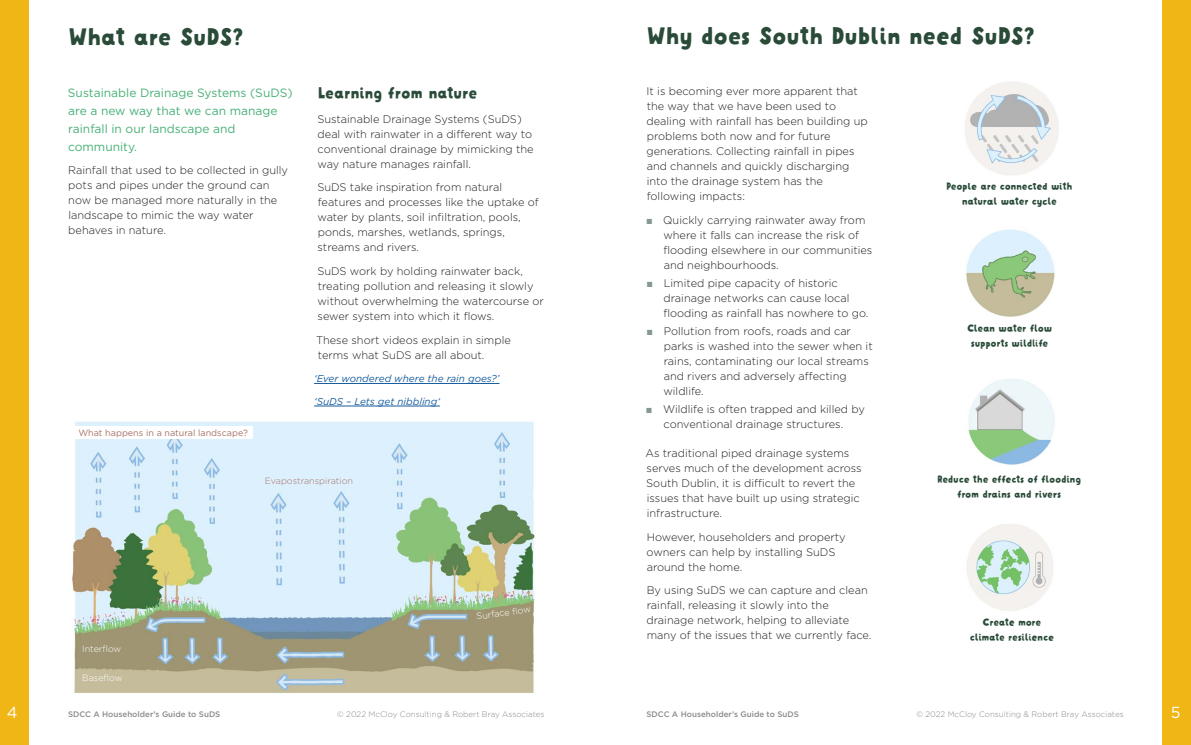
<style>
.page{position:relative;width:1191px;height:745px;background:#fff}
.page>*{position:absolute;margin:0;border:0;box-sizing:border-box;transform-origin:0 0}
.t1{font:24px "Mrs Lollipop";color:#294b38}
.t2{font:16px "Mrs Lollipop";color:#294b38}
.t3{font:16px "Gotham";color:#fff}
.t4{font:12px/18px "Gotham";color:#48b077}
.t5{font:300 11px/15px "Gotham";color:#1e1e1e}
.t6{font:10px/15px "Mrs Lollipop";color:#294b38;text-align:center}
.t7{font:italic 10px "Gotham";color:#175d9e}
.t8{font:9px "Gotham";color:#a87269}
.t9{font:300 9px "Gotham";color:#a87269}
.t10{font:300 9px "Gotham";color:#fff}
.t11{font:300 8px "Gotham";color:#888a8c}
.t12{font:500 8px "Gotham";color:#888a8c}
.s1{font-family:"Arial";font-weight:900;color:#85998e}
</style>
<div class="page">
<img style="left:72px;top:421px;width:464px;height:272px">
<img style="left:965px;top:82px;width:94px;height:93px">
<img style="left:968px;top:379px;width:87px;height:86px">
<img style="left:966px;top:524px;width:87px;height:87px">
<img style="left:966px;top:229px;width:89px;height:88px">
<hr style="left:314px;top:383px;width:185px;height:1px;background:#175d9e">
<hr style="left:314px;top:405px;width:126px;height:1px;background:#175d9e">
<div style="left:72px;top:426px;width:180px;height:13px;background:#fff"></div>
<div style="left:1162px;top:0;width:29px;height:744px;background:#f0b616"></div>
<div style="left:0;top:0;width:28px;height:744px;background:#f0b616"></div>
<svg style="left:477px;top:606px;width:54px;height:12px"></svg>
<h1 class="t1" style="left:69px;top:22px;width:176px">What are SuDS?</h1>
<p class="t4" style="left:68px;top:83px;width:226px">Sustainable Drainage Systems (SuDS) are a new way that we can manage rainfall in our landscape and community.</p>
<p class="t5" style="left:68px;top:163px;width:221px">Rainfall that used to be collected in gully pots and pipes under the ground can now be managed more naturally in the landscape to mimic the way water behaves in nature.</p>
<p class="t8" style="left:78px;top:427px;width:171px">What happens in a natural landscape?</p>
<h2 class="t2" style="left:318px;top:83px;width:161px">Learning from nature</h2>
<p class="t5" style="left:317px;top:111px;width:218px">Sustainable Drainage Systems (SuDS) deal with rainwater in a different way to conventional drainage by mimicking the way nature manages rainfall.</p>
<p class="t5" style="left:317px;top:180px;width:223px">SuDS take inspiration from natural features and processes like the uptake of water by plants, soil infiltration, pools, ponds, marshes, wetlands, springs, streams and rivers.</p>
<p class="t5" style="left:317px;top:263px;width:228px">SuDS work by holding rainwater back, treating pollution and releasing it slowly without overwhelming the watercourse or sewer system into which it flows.</p>
<p class="t5" style="left:316px;top:332px;width:196px">These short videos explain in simple terms what SuDS are all about.</p>
<p class="t7" style="left:314px;top:372px;width:187px">‘Ever wondered where the rain goes?’</p>
<p class="t7" style="left:314px;top:394px;width:127px">‘SuDS – Lets get nibbling‘</p>
<p class="t10" style="left:82px;top:643px;width:41px">Interflow</p>
<p class="t10" style="left:82px;top:672px;width:42px">Baseflow</p>
<p class="t9" style="left:265px;top:475px;width:90px">Evapostranspiration</p>
<h1 class="t1" style="left:647px;top:21px;width:389px">Why does South Dublin need SuDS?</h1>
<p class="t5" style="left:646px;top:84px;width:223px">It is becoming ever more apparent that the way that we have been used to dealing with rainfall has been building up problems both now and for future generations. Collecting rainfall in pipes and channels and quickly discharging into the drainage system has the following impacts:</p>
<p class="t5" style="left:663px;top:212px;width:210px;text-indent:-17px"><span class="s1">■</span> Quickly carrying rainwater away from where it falls can increase the risk of flooding elsewhere in our communities and neighbourhoods.</p>
<p class="t5" style="left:663px;top:275px;width:207px;text-indent:-17px"><span class="s1">■</span> Limited pipe capacity of historic drainage networks can cause local flooding as rainfall has nowhere to go.</p>
<p class="t5" style="left:663px;top:323px;width:211px;text-indent:-17px"><span class="s1">■</span> Pollution from roofs, roads and car parks is washed into the sewer when it rains, contaminating our local streams and rivers and adversely affecting wildlife.</p>
<p class="t5" style="left:646px;top:401px;width:220px;text-align:center"><span class="s1">■</span> Wildlife is often trapped and killed by conventional drainage structures.</p>
<p class="t5" style="left:645px;top:445px;width:218px">As traditional piped drainage systems serves much of the development across South Dublin, it is difficult to revert the issues that have built up using strategic infrastructure.</p>
<p class="t5" style="left:646px;top:528px;width:201px">However, householders and property owners can help by installing SuDS around the home.</p>
<p class="t5" style="left:646px;top:582px;width:226px">By using SuDS we can capture and clean rainfall, releasing it slowly into the drainage network, helping to alleviate many of the issues that we currently face.</p>
<p class="t6" style="left:946px;top:178px;width:128px">People are connected with natural water cycle</p>
<p class="t6" style="left:967px;top:321px;width:86px">Clean water flow supports wildlife</p>
<p class="t6" style="left:937px;top:471px;width:145px">Reduce the effects of flooding from drains and rivers</p>
<p class="t6" style="left:970px;top:614px;width:85px">Create more climate resilience</p>
<h2 class="t3" style="left:7px;top:701px;width:12px">4</h2>
<p class="t12" style="left:68px;top:708px;width:154px">SDCC A Householder’s Guide to SuDS</p>
<p class="t11" style="left:337px;top:709px;width:209px">© 2022 McCloy Consulting &amp; Robert Bray Associates</p>
<p class="t12" style="left:646px;top:708px;width:154px">SDCC A Householder’s Guide to SuDS</p>
<p class="t11" style="left:916px;top:709px;width:209px">© 2022 McCloy Consulting &amp; Robert Bray Associates</p>
<h2 class="t3" style="left:1170px;top:702px;width:11px">5</h2>
</div>
